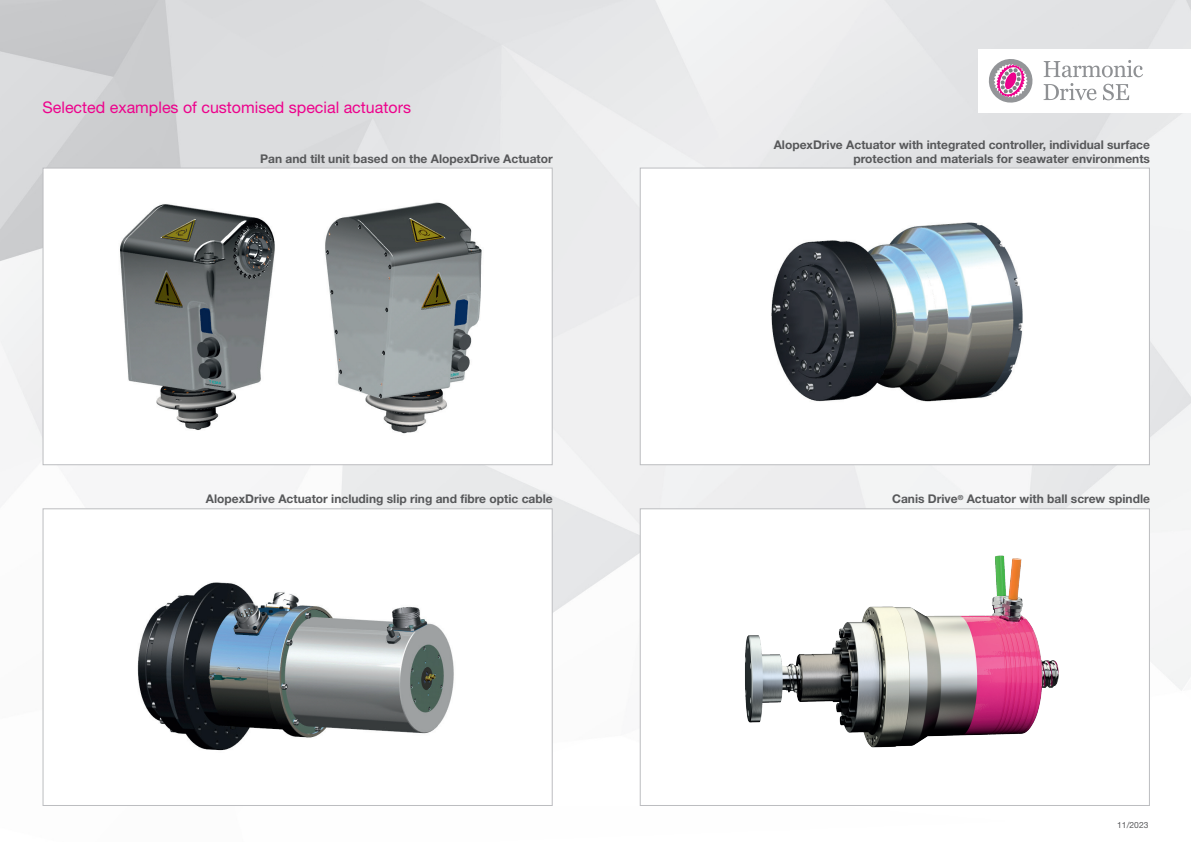
<style>
.page{position:relative;width:1191px;height:842px;background:#fff}
.page>*{position:absolute;margin:0;border:0;box-sizing:border-box;transform-origin:0 0}
.t1{font:16px "Helvetica Neue LT Pro";color:#ed028c}
.t2{font:700 12px/14px "Helvetica Neue LT Pro";color:#57585a;text-align:right}
.t3{font:8.5px "Helvetica Neue LT Pro";color:#57585a}
</style>
<div class="page">
<svg style="left:1043px;top:60px;width:100px;height:17px"></svg>
<svg style="left:988px;top:59px;width:45px;height:44px"></svg>
<svg style="left:1043px;top:83px;width:86px;height:17px"></svg>
<div style="left:43px;top:168px;width:510px;height:297px;background:#fff;border:1px solid #bcbdc0"></div>
<img style="left:325px;top:202px;width:157px;height:232px">
<img style="left:120px;top:204px;width:155px;height:226px">
<div style="left:43px;top:508px;width:510px;height:298px;background:#fff;border:1px solid #bcbdc0"></div>
<img style="left:137px;top:582px;width:317px;height:169px">
<div style="left:639px;top:168px;width:510px;height:297px;background:#fff;border:1px solid #bcbdc0"></div>
<img style="left:771px;top:222px;width:252px;height:180px">
<div style="left:639px;top:508px;width:510px;height:298px;background:#fff;border:1px solid #bcbdc0"></div>
<img style="left:745px;top:555px;width:314px;height:193px">
<h1 class="t1" style="left:43px;top:97px;width:370px">Selected examples of customised special actuators</h1>
<p class="t2" style="left:260px;top:151px;width:294px">Pan and tilt unit based on the AlopexDrive Actuator</p>
<p class="t2" style="left:206px;top:492px;width:348px">AlopexDrive Actuator including slip ring and fibre optic cable</p>
<p class="t2" style="left:773px;top:137px;width:378px">AlopexDrive Actuator with integrated controller, individual surface protection and materials for seawater environments</p>
<p class="t2" style="left:892px;top:492px;width:259px">Canis Drive<sup>®</sup> Actuator with ball screw spindle</p>
<p class="t3" style="left:1117px;top:820px;width:33px">11/2023</p>
</div>
